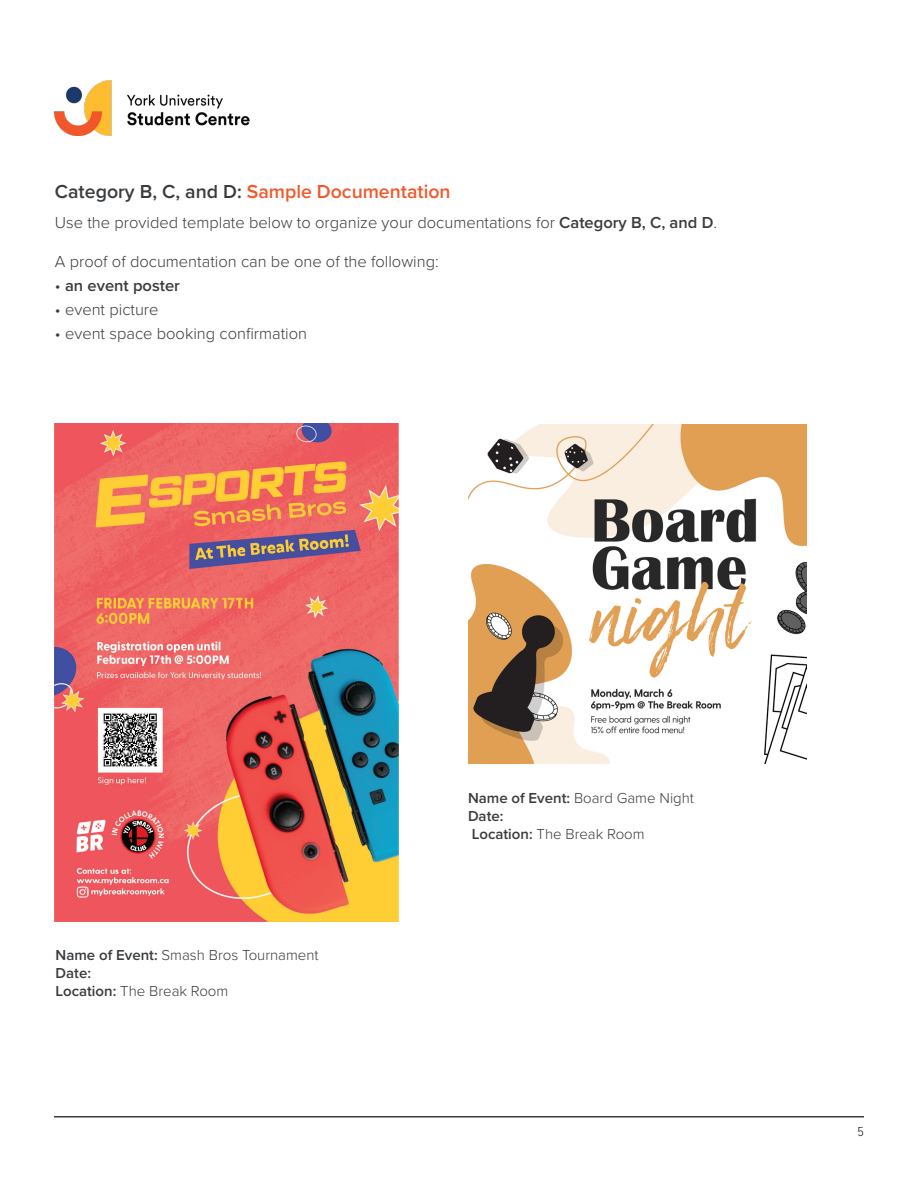
<style>
.page{position:relative;width:918px;height:1188px;background:#fff}
.page>*{position:absolute;margin:0;border:0;box-sizing:border-box;transform-origin:0 0}
.t1{font:600 19.5px "Proxima Nova";color:#f1592b}
.t2{font:300 16.5px "Proxima Nova";color:#393c3f}
.t3{font:600 16.5px "Proxima Nova";color:#393c3f}
.t4{font:300 15px "Proxima Nova";color:#393c3f}
.t5{font:600 15px "Proxima Nova";color:#393c3f}
.t6{font:300 13.5px "Proxima Nova Cond";color:#231f20}
.s1{color:#393c3f}
.s2{font-weight:600}
.s3{font-weight:300}
</style>
<div class="page">
<hr style="left:54px;top:1116px;width:810px;height:2px;background:#393c3f">
<img style="left:54px;top:81px;width:196px;height:54px">
<img style="left:468px;top:425px;width:338px;height:338px">
<img style="left:55px;top:423px;width:344px;height:499px">
<p class="t1" style="left:55px;top:177px;width:397px"><span class="s1">Category B, C, and D:</span> Sample Documentation</p>
<p class="t2" style="left:55px;top:210px;width:664px">Use the provided template below to organize your documentations for <span class="s2">Category B, C, and D</span>.</p>
<p class="t2" style="left:55px;top:249px;width:385px">A proof of documentation can be one of the following:</p>
<p class="t3" style="left:55px;top:273px;width:127px"><span class="s3">•</span> an event poster</p>
<p class="t2" style="left:55px;top:297px;width:105px">• event picture</p>
<p class="t2" style="left:55px;top:321px;width:254px">• event space booking confirmation</p>
<p class="t4" style="left:56px;top:944px;width:265px"><span class="s2">Name of Event:</span> Smash Bros Tournament</p>
<p class="t5" style="left:56px;top:962px;width:37px">Date:</p>
<p class="t4" style="left:56px;top:980px;width:174px"><span class="s2">Location:</span> The Break Room</p>
<p class="t4" style="left:468px;top:786px;width:227px"><span class="s2">Name of Event:</span> Board Game Night</p>
<p class="t5" style="left:468px;top:804px;width:37px">Date:</p>
<p class="t4" style="left:472px;top:822px;width:174px"><span class="s2">Location:</span> The Break Room</p>
<p class="t6" style="left:858px;top:1122px;width:8px">5</p>
</div>
